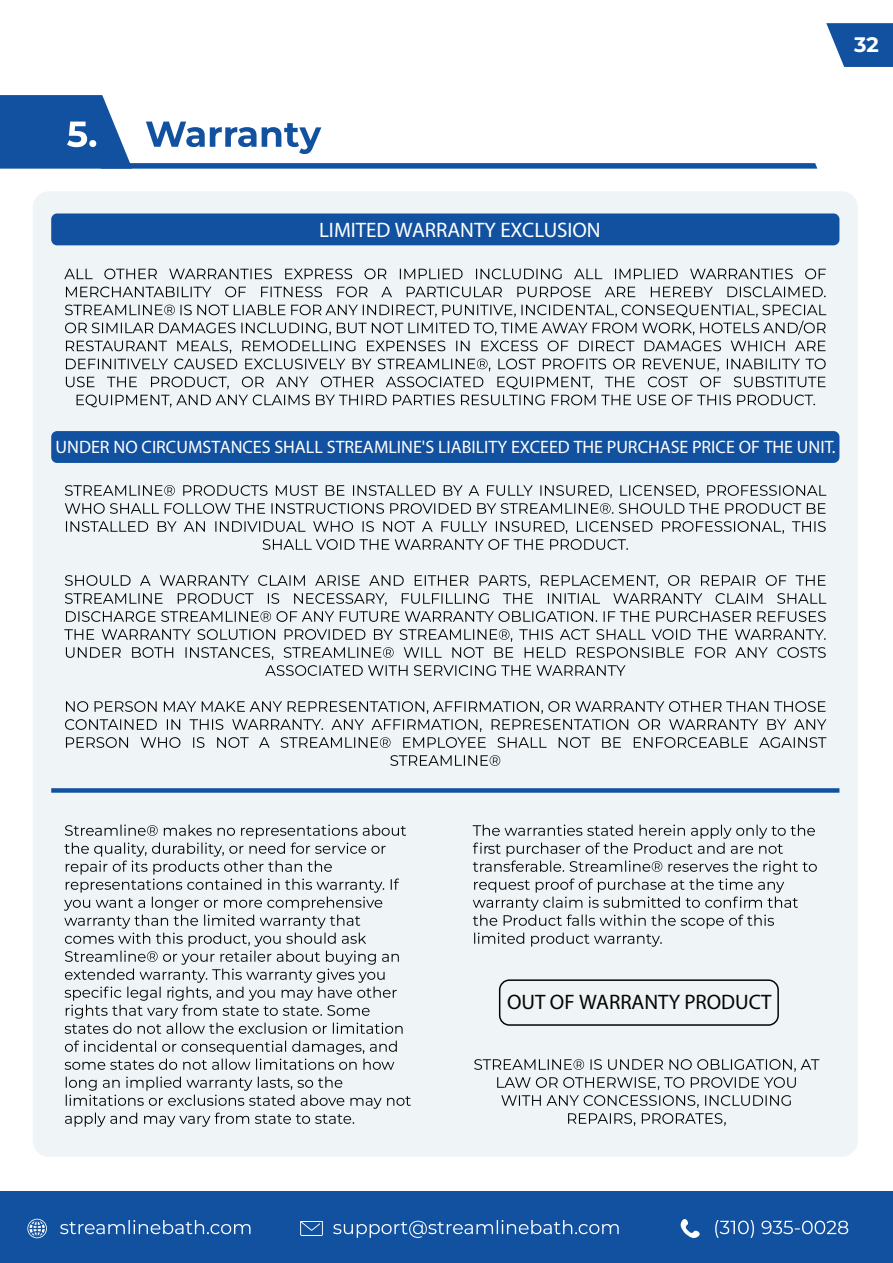
<style>
.page{position:relative;width:893px;height:1263px;background:#fff}
.page>*{position:absolute;margin:0;border:0;box-sizing:border-box;transform-origin:0 0}
.t1{font:900 21px "Akrobat";color:#fff}
.t2{font:900 21px "Akrobat";color:#040503}
.t3{font:700 21px "Montserrat";color:#fff}
.t4{font:900 18px "Akrobat";color:#fff}
</style>
<div class="page">
<svg style="left:0;top:95px;width:817px;height:74px"></svg>
<div style="left:0;top:1191px;width:893px;height:72px;background:#1151a0"></div>
<svg style="left:715px;top:1220px;width:133px;height:18px"></svg>
<svg style="left:680px;top:1219px;width:20px;height:19px"></svg>
<svg style="left:333px;top:1220px;width:286px;height:18px"></svg>
<svg style="left:300px;top:1221px;width:23px;height:15px"></svg>
<svg style="left:60px;top:1220px;width:190px;height:14px"></svg>
<svg style="left:27px;top:1219px;width:20px;height:19px"></svg>
<div style="left:33px;top:191px;width:825px;height:966px;background:#eff4f7;border-radius:16px"></div>
<svg style="left:64px;top:269px;width:762px;height:10px"></svg>
<svg style="left:66px;top:287px;width:760px;height:10px"></svg>
<svg style="left:65px;top:305px;width:761px;height:30px"></svg>
<svg style="left:66px;top:341px;width:759px;height:12px"></svg>
<svg style="left:66px;top:359px;width:760px;height:12px"></svg>
<svg style="left:66px;top:377px;width:759px;height:12px"></svg>
<svg style="left:77px;top:395px;width:738px;height:12px"></svg>
<svg style="left:65px;top:485px;width:761px;height:29px"></svg>
<svg style="left:66px;top:521px;width:760px;height:29px"></svg>
<svg style="left:65px;top:575px;width:761px;height:47px"></svg>
<svg style="left:64px;top:629px;width:762px;height:47px"></svg>
<svg style="left:65px;top:701px;width:761px;height:47px"></svg>
<svg style="left:390px;top:755px;width:110px;height:11px"></svg>
<svg style="left:64px;top:824px;width:342px;height:210px"></svg>
<svg style="left:65px;top:1040px;width:332px;height:30px"></svg>
<svg style="left:65px;top:1076px;width:346px;height:51px"></svg>
<svg style="left:473px;top:824px;width:344px;height:123px"></svg>
<svg style="left:474px;top:1059px;width:345px;height:67px"></svg>
<div style="left:51px;top:213px;width:788px;height:32px;background:#1151a0;border-radius:6px"></div>
<div style="left:51px;top:431px;width:788px;height:32px;background:#1151a0;border-radius:6px"></div>
<div style="left:499px;top:979px;width:280px;height:47px;border:2px solid #040503;border-radius:10px"></div>
<div style="left:51px;top:788px;width:788px;height:5px;background:#1151a0"></div>
<svg style="left:826px;top:23px;width:67px;height:44px"></svg>
<div style="left:855px;top:31px;width:28px;height:28px;background:#1151a0"></div>
<p class="t1" style="left:319px;top:217px;width:283px">LIMITED WARRANTY EXCLUSION</p>
<p class="t3" style="left:854px;top:31px;width:26px">32</p>
<p class="t4" style="left:56px;top:436px;width:781px">UNDER NO CIRCUMSTANCES SHALL STREAMLINE'S LIABILITY EXCEED THE PURCHASE PRICE OF THE UNIT.</p>
<p class="t2" style="left:507px;top:988px;width:266px">OUT OF WARRANTY PRODUCT</p>
</div>
